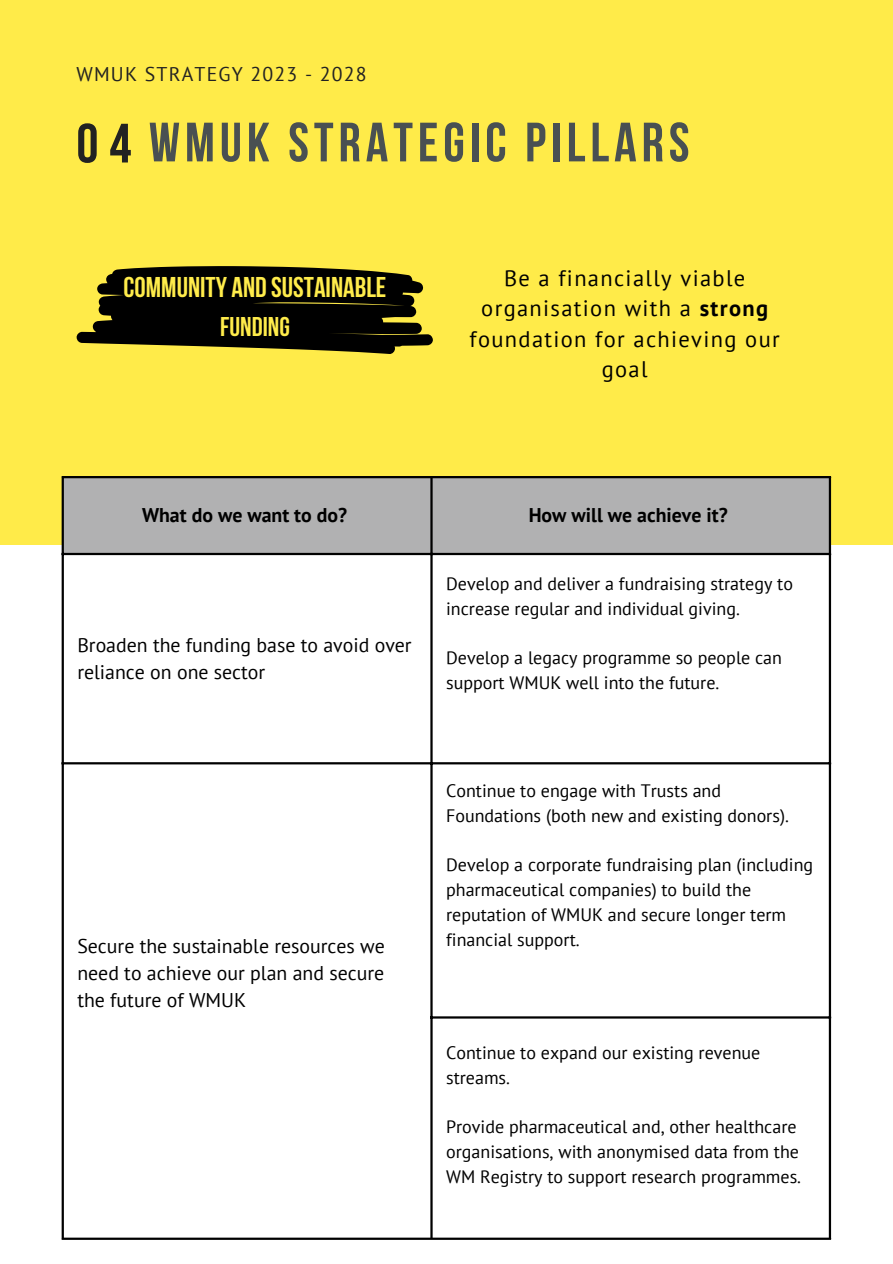
<style>
.page{position:relative;width:893px;height:1264px;background:#fff}
.page>*{position:absolute;margin:0;border:0;box-sizing:border-box;transform-origin:0 0}
.t1{font:700 55.2px "Bebas Neue";letter-spacing:.09em;color:#495052}
.t2{font:700 28.5px "Bebas Neue";color:#ffec4b}
.t3{font:700 27px "Bebas Neue";color:#ffec4b}
.t4{font:22.5px/30.3px "PT Sans";letter-spacing:.06em;color:#000;text-align:center}
.t5{font:19.8px/27px "PT Sans";color:#000}
.t6{font:700 19.8px "PT Sans";color:#000}
.t7{font:19.8px "PT Sans";letter-spacing:.06em;color:#222}
.t8{font:18px/24.8px "PT Sans";color:#000}
.s1{font-size:55.35px;color:#222}
.s2{font-weight:700}
</style>
<div class="page">
<div style="left:0;top:0;width:892px;height:545px;background:#ffeb49"></div>
<div style="left:64px;top:478px;width:764px;height:75px;background:#b1b1b2"></div>
<hr style="left:62px;top:478px;width:2px;height:759px;background:#000">
<hr style="left:430px;top:478px;width:2px;height:759px;background:#000">
<hr style="left:828px;top:478px;width:3px;height:759px;background:#000">
<hr style="left:62px;top:476px;width:769px;height:2px;background:#000">
<hr style="left:62px;top:553px;width:769px;height:2px;background:#000">
<hr style="left:62px;top:762px;width:769px;height:2px;background:#000">
<hr style="left:430px;top:1016px;width:401px;height:2px;background:#000">
<hr style="left:62px;top:1237px;width:769px;height:2px;background:#000">
<svg style="left:76px;top:266px;width:357px;height:88px"></svg>
<p class="t7" style="left:76px;top:61px;width:292px">WMUK STRATEGY 2023 - 2028</p>
<p class="t1" style="left:76px;top:120px;width:614px"><span class="s1">04</span> WMUK STRATEGIC PILLARS</p>
<p class="t2" style="left:123px;top:276px;width:264px">COMMUNITY AND SUSTAINABLE</p>
<p class="t3" style="left:220px;top:315px;width:71px">FUNDING</p>
<p class="t4" style="left:469px;top:262px;width:312px">Be a financially viable organisation with a <span class="s2">strong </span>foundation for achieving our goal</p>
<p class="t6" style="left:142px;top:502px;width:207px">What do we want to do?</p>
<p class="t6" style="left:528px;top:502px;width:200px">How will we achieve it?</p>
<p class="t5" style="left:77px;top:631px;width:336px">Broaden the funding base to avoid over reliance on one sector</p>
<p class="t8" style="left:446px;top:571px;width:348px">Develop and deliver a fundraising strategy to increase regular and individual giving.</p>
<p class="t8" style="left:446px;top:645px;width:337px">Develop a legacy programme so people can support WMUK well into the future.</p>
<p class="t5" style="left:77px;top:932px;width:309px;text-align:justify">Secure the sustainable resources we need to achieve our plan and secure the future of WMUK</p>
<p class="t8" style="left:446px;top:778px;width:344px">Continue to engage with Trusts and<br>Foundations (both new and existing donors).</p>
<p class="t8" style="left:446px;top:852px;width:368px">Develop a corporate fundraising plan (including pharmaceutical companies) to build the reputation of WMUK and secure longer term financial support.</p>
<p class="t8" style="left:446px;top:1040px;width:316px">Continue to expand our existing revenue streams.</p>
<p class="t8" style="left:446px;top:1114px;width:356px">Provide pharmaceutical and, other healthcare organisations, with anonymised data from the<br>WM Registry to support research programmes.</p>
</div>
